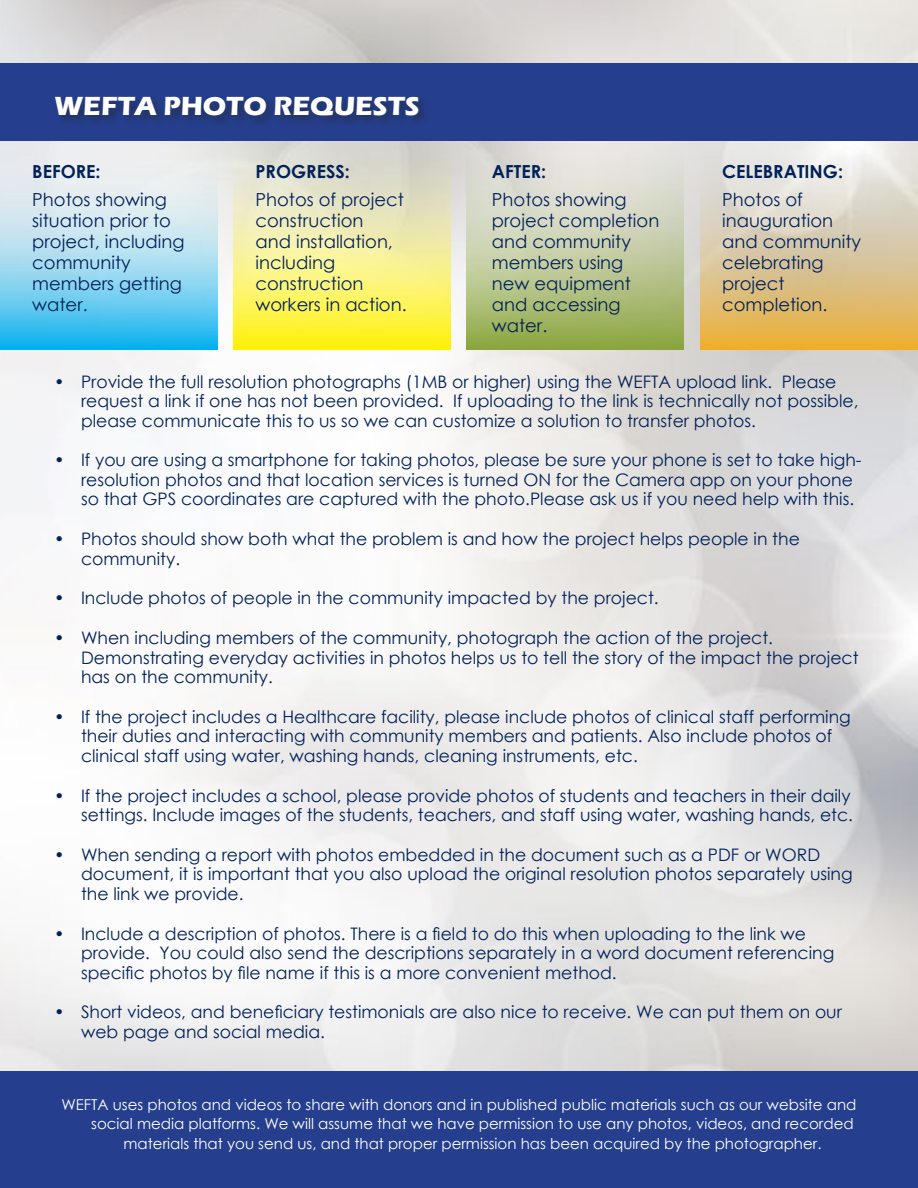
<style>
.page{position:relative;width:918px;height:1188px;background:#fff}
.page>*{position:absolute;margin:0;border:0;box-sizing:border-box;transform-origin:0 0}
.Paragraph_Shearder_light{font:700 27px "Eras ITC";color:#fff}
.BeforeAfterboxes{font:18px/21px "Century Gothic";color:#022158}
.BeforeAfterboxes-2{font:700 18px "Century Gothic";color:#022158}
.t1{font:17.25px/19.5px "Century Gothic";color:#022158}
.disclaimer{font:15px "Century Gothic";color:#fff}
</style>
<div class="page">
<img style="left:0;top:0;width:918px;height:1072px">
<div style="left:0;top:63px;width:918px;height:77px;background:#253f8e"></div>
<div style="left:53px;top:94px;width:378px;height:34px;background:#231f20;opacity:.45"></div>
<svg style="left:0;top:140px;width:217px;height:210px;background:#a5daef"></svg>
<svg style="left:233px;top:140px;width:218px;height:210px;background:#eee991"></svg>
<svg style="left:467px;top:140px;width:217px;height:210px;background:#c2cba3"></svg>
<svg style="left:700px;top:140px;width:217px;height:210px;background:#e0cca2"></svg>
<div style="left:0;top:1072px;width:918px;height:116px;background:#253f8e"></div>
<p class="Paragraph_Shearder_light" style="left:54px;top:90px;width:367px">WEFTA PHOTO REQUESTS</p>
<p class="BeforeAfterboxes-2" style="left:32px;top:158px;width:70px">BEFORE:</p>
<p class="BeforeAfterboxes" style="left:32px;top:189px;width:154px">Photos showing situation prior to project, including community members getting water.</p>
<p class="BeforeAfterboxes-2" style="left:255px;top:158px;width:96px">PROGRESS:</p>
<p class="BeforeAfterboxes" style="left:255px;top:189px;width:153px">Photos of project construction<br>and installation, including construction workers in action.</p>
<p class="BeforeAfterboxes-2" style="left:492px;top:158px;width:56px">AFTER:</p>
<p class="BeforeAfterboxes" style="left:492px;top:189px;width:169px">Photos showing project completion and community members using new equipment and accessing water.</p>
<p class="BeforeAfterboxes-2" style="left:722px;top:158px;width:122px">CELEBRATING:</p>
<p class="BeforeAfterboxes" style="left:722px;top:189px;width:141px">Photos of inauguration and community celebrating project completion.</p>
<p class="t1" style="left:81px;top:371px;width:779px;text-indent:-27px">• Provide the full resolution photographs (1MB or higher) using the WEFTA upload link. Please request a link if one has not been provided. If uploading to the link is technically not possible, please communicate this to us so we can customize a solution to transfer photos.</p>
<p class="t1" style="left:81px;top:450px;width:782px;text-indent:-27px">• If you are using a smartphone for taking photos, please be sure your phone is set to take high&shy;resolution photos and that location services is turned ON for the Camera app on your phone so that GPS coordinates are captured with the photo.Please ask us if you need help with this.</p>
<p class="t1" style="left:81px;top:529px;width:720px;text-indent:-27px">• Photos should show both what the problem is and how the project helps people in the community.</p>
<p class="t1" style="left:54px;top:588px;width:606px">• Include photos of people in the community impacted by the project.</p>
<p class="t1" style="left:81px;top:628px;width:779px;text-indent:-27px">• When including members of the community, photograph the action of the project.<br>Demonstrating everyday activities in photos helps us to tell the story of the impact the project has on the community.</p>
<p class="t1" style="left:81px;top:707px;width:771px;text-indent:-27px">• If the project includes a Healthcare facility, please include photos of clinical staff performing their duties and interacting with community members and patients. Also include photos of clinical staff using water, washing hands, cleaning instruments, etc.</p>
<p class="t1" style="left:54px;top:785px;width:801px;text-align:right">• If the project includes a school, please provide photos of students and teachers in their daily settings. Include images of the students, teachers, and staff using water, washing hands, etc.</p>
<p class="t1" style="left:81px;top:845px;width:773px;text-indent:-27px">• When sending a report with photos embedded in the document such as a PDF or WORD document, it is important that you also upload the original resolution photos separately using the link we provide.</p>
<p class="t1" style="left:81px;top:923px;width:755px;text-indent:-27px">• Include a description of photos. There is a field to do this when uploading to the link we provide. You could also send the descriptions separately in a word document referencing specific photos by file name if this is a more convenient method.</p>
<p class="t1" style="left:81px;top:1002px;width:763px;text-indent:-27px">• Short videos, and beneficiary testimonials are also nice to receive. We can put them on our web page and social media.</p>
<p class="disclaimer" style="left:61px;top:1094px;width:797px">WEFTA uses photos and videos to share with donors and in published public materials such as our website and</p>
<p class="disclaimer" style="left:91px;top:1113px;width:764px">social media platforms. We will assume that we have permission to use any photos, videos, and recorded</p>
<p class="disclaimer" style="left:124px;top:1133px;width:699px">materials that you send us, and that proper permission has been acquired by the photographer.</p>
</div>
